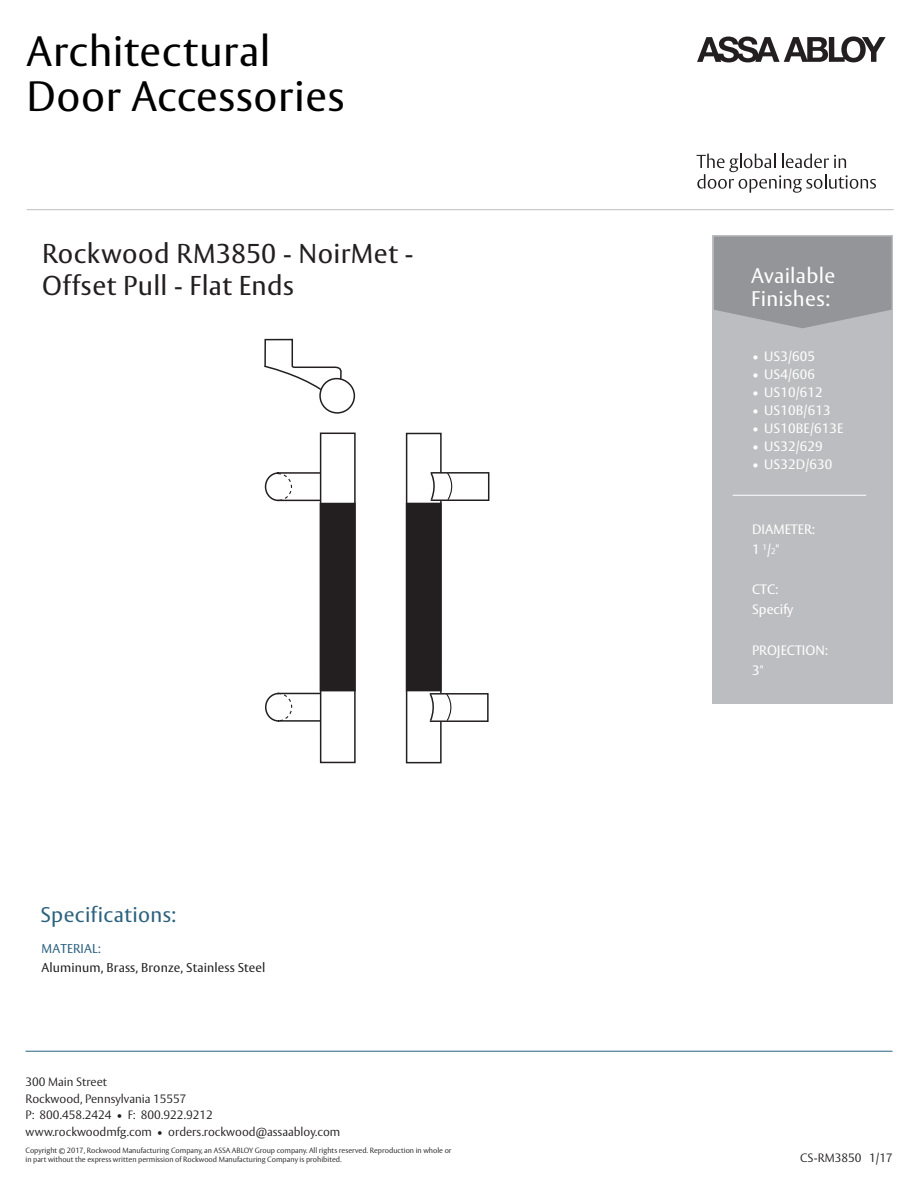
<style>
.page{position:relative;width:918px;height:1188px;background:#fff}
.page>*{position:absolute;margin:0;border:0;box-sizing:border-box;transform-origin:0 0}
.t1{font:42px/45.8px "ASSA Vesta";letter-spacing:.015em;color:#000}
.t2{font:27px/32.1px "ASSA Vesta";letter-spacing:.015em;color:#231f20}
.t3{font:21px/22.5px "ASSA Vesta";letter-spacing:.015em;color:#fff}
.t4{font:21px "ASSA Vesta";letter-spacing:.015em;color:#2b627f}
.t5{font:13.5px/20.1px "ASSA Vesta";letter-spacing:.01em;color:#fff}
.t6{font:12.75px "ASSA Vesta";letter-spacing:.01em;color:#231f20}
.t7{font:12.75px "ASSA Vesta";letter-spacing:.01em;color:#2b627f}
.t8{font:300 12px/16.5px "ASSA Vesta";color:#231f20}
.t9{font:300 7.5px/9px "ASSA Vesta";color:#231f20}
.s1{font-size:8.1px}
</style>
<div class="page">
<div style="left:713px;top:235px;width:180px;height:469px;background:#bcbdc0"></div>
<svg style="left:714px;top:237px;width:178px;height:91px;background:#97989b"></svg>
<hr style="left:26px;top:1051px;width:866px;height:1px;background:#2b627f">
<svg style="left:697px;top:36px;width:189px;height:26px"></svg>
<svg style="left:697px;top:154px;width:179px;height:39px"></svg>
<hr style="left:27px;top:209px;width:867px;height:1px;background:#bcbdc0">
<hr style="left:733px;top:495px;width:133px;height:1px;background:#fff">
<div style="left:431px;top:472px;width:58px;height:29px;border:2px solid #231f20"></div>
<div style="left:430px;top:693px;width:59px;height:29px;border:2px solid #231f20"></div>
<svg style="left:264px;top:339px;width:193px;height:424px"></svg>
<div style="left:320px;top:503px;width:36px;height:188px;background:#231f20;border:2px solid #231f20"></div>
<div style="left:406px;top:503px;width:36px;height:188px;background:#231f20;border:2px solid #231f20"></div>
<h1 class="t1" style="left:27px;top:30px;width:319px">Architectural<br>Door Accessories</h1>
<h2 class="t2" style="left:42px;top:239px;width:373px">Rockwood RM3850 - NoirMet -<br>Offset Pull - Flat Ends</h2>
<h3 class="t4" style="left:41px;top:902px;width:137px">Specifications:</h3>
<h3 class="t7" style="left:42px;top:941px;width:61px">MATERIAL:</h3>
<h3 class="t6" style="left:42px;top:959px;width:225px">Aluminum, Brass, Bronze, Stainless Steel</h3>
<h3 class="t8" style="left:26px;top:1074px;width:316px">300 Main Street<br>Rockwood, Pennsylvania 15557<br>P: 800.458.2424 • F: 800.922.9212 www.rockwoodmfg.com • orders.rockwood@assaabloy.com</h3>
<p class="t9" style="left:26px;top:1147px;width:428px">Copyright © 2017, Rockwood Manufacturing Company, an ASSA ABLOY Group company. All rights reserved. Reproduction in whole or in part without the express written permission of Rockwood Manufacturing Company is prohibited.</p>
<h3 class="t3" style="left:751px;top:265px;width:86px">Available<br>Finishes:</h3>
<h3 class="t5" style="left:752px;top:346px;width:64px">• US3/605</h3>
<h3 class="t5" style="left:752px;top:364px;width:64px">• US4/606</h3>
<h3 class="t5" style="left:752px;top:382px;width:72px">• US10/612</h3>
<h3 class="t5" style="left:752px;top:400px;width:80px">• US10B/613</h3>
<h3 class="t5" style="left:752px;top:418px;width:93px">• US10BE/613E</h3>
<h3 class="t5" style="left:752px;top:436px;width:72px">• US32/629</h3>
<h3 class="t5" style="left:752px;top:454px;width:82px">• US32D/630</h3>
<h3 class="t5" style="left:752px;top:520px;width:64px">DIAMETER:<br>1 <sup>1</sup>/<span class="s1">2</span>"</h3>
<h3 class="t5" style="left:752px;top:580px;width:43px">CTC:<br>Specify</h3>
<h3 class="t5" style="left:752px;top:641px;width:77px">PROJECTION:<br>3"</h3>
<h3 class="t8" style="left:800px;top:1151px;width:94px">CS-RM3850 1/17</h3>
</div>
